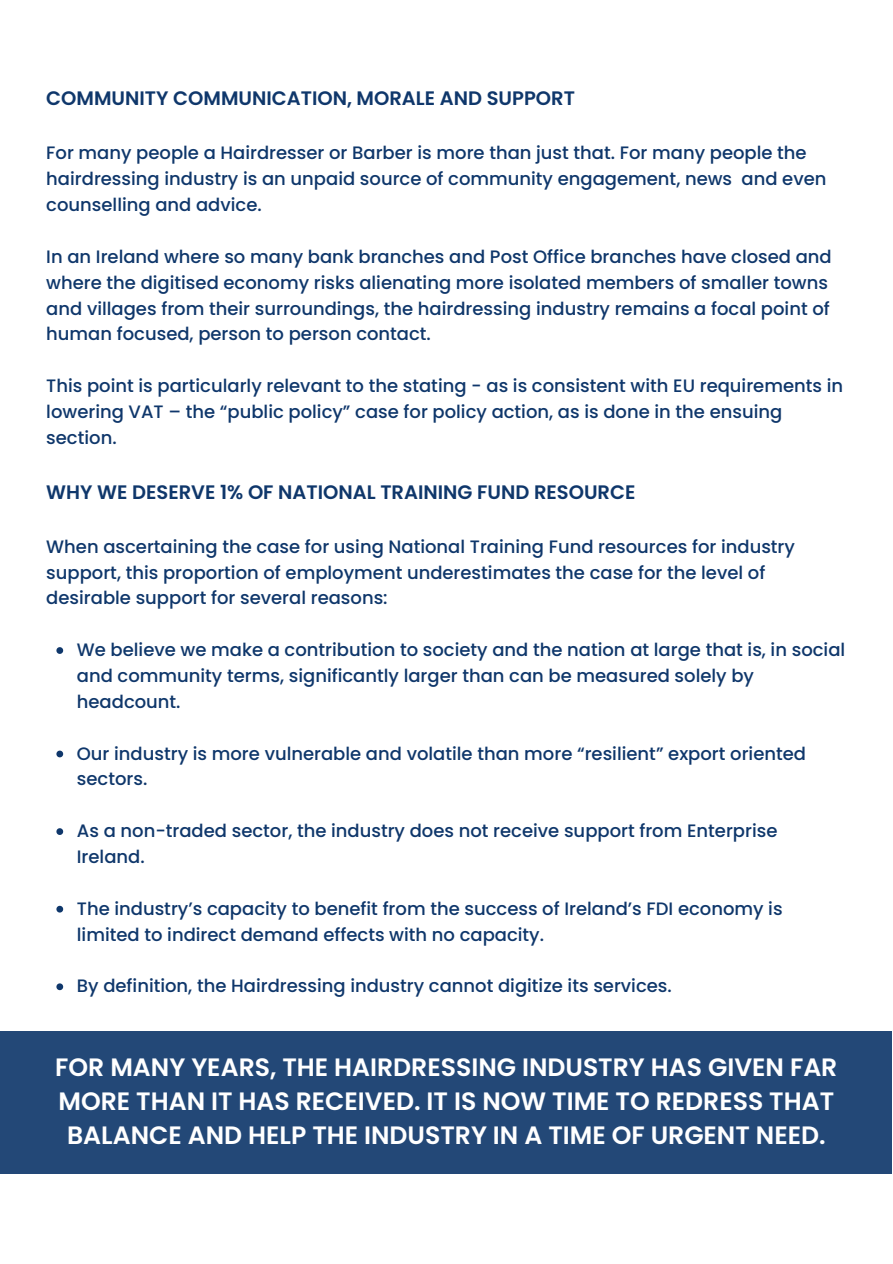
<style>
.page{position:relative;width:893px;height:1264px;background:#fff}
.page>*{position:absolute;margin:0;border:0;box-sizing:border-box;transform-origin:0 0}
.t1{font:600 25.05px/33.8px "Poppins";color:#fff;text-align:center}
.t2{font:600 19.5px "Poppins";color:#0f376b}
.t3{font:500 18px/25.8px "Poppins";color:#0f376b}
</style>
<div class="page">
<svg style="left:56px;top:647px;width:7px;height:7px"></svg>
<svg style="left:56px;top:750px;width:7px;height:7px"></svg>
<svg style="left:56px;top:828px;width:7px;height:7px"></svg>
<svg style="left:56px;top:905px;width:7px;height:7px"></svg>
<svg style="left:56px;top:983px;width:7px;height:7px"></svg>
<div style="left:0;top:1030px;width:891px;height:143px;background:#234877"></div>
<p class="t2" style="left:46px;top:85px;width:530px">COMMUNITY COMMUNICATION, MORALE AND SUPPORT</p>
<p class="t3" style="left:46px;top:140px;width:781px">For many people a Hairdresser or Barber is more than just that. For many people the hairdressing industry is an unpaid source of community engagement, news and even counselling and advice.</p>
<p class="t3" style="left:46px;top:244px;width:787px">In an Ireland where so many bank branches and Post Office branches have closed and where the digitised economy risks alienating more isolated members of smaller towns and villages from their surroundings, the hairdressing industry remains a focal point of human focused, person to person contact.</p>
<p class="t3" style="left:46px;top:373px;width:798px">This point is particularly relevant to the stating - as is consistent with EU requirements in lowering VAT – the “public policy” case for policy action, as is done in the ensuing section.</p>
<p class="t2" style="left:46px;top:478px;width:590px">WHY WE DESERVE 1% OF NATIONAL TRAINING FUND RESOURCE</p>
<p class="t3" style="left:46px;top:533px;width:750px">When ascertaining the case for using National Training Fund resources for industry support, this proportion of employment underestimates the case for the level of desirable support for several reasons:</p>
<p class="t3" style="left:77px;top:637px;width:769px">We believe we make a contribution to society and the nation at large that is, in social and community terms, significantly larger than can be measured solely by headcount.</p>
<p class="t3" style="left:77px;top:740px;width:730px">Our industry is more vulnerable and volatile than more “resilient” export oriented sectors.</p>
<p class="t3" style="left:77px;top:818px;width:702px">As a non-traded sector, the industry does not receive support from Enterprise<br>Ireland.</p>
<p class="t3" style="left:77px;top:895px;width:707px">The industry’s capacity to benefit from the success of Ireland’s FDI economy is limited to indirect demand effects with no capacity.</p>
<p class="t3" style="left:77px;top:973px;width:596px">By definition, the Hairdressing industry cannot digitize its services.</p>
<h1 class="t1" style="left:55px;top:1050px;width:783px">FOR MANY YEARS, THE HAIRDRESSING INDUSTRY HAS GIVEN FAR<br>MORE THAN IT HAS RECEIVED. IT IS NOW TIME TO REDRESS THAT<br>BALANCE AND HELP THE INDUSTRY IN A TIME OF URGENT NEED.</h1>
</div>
